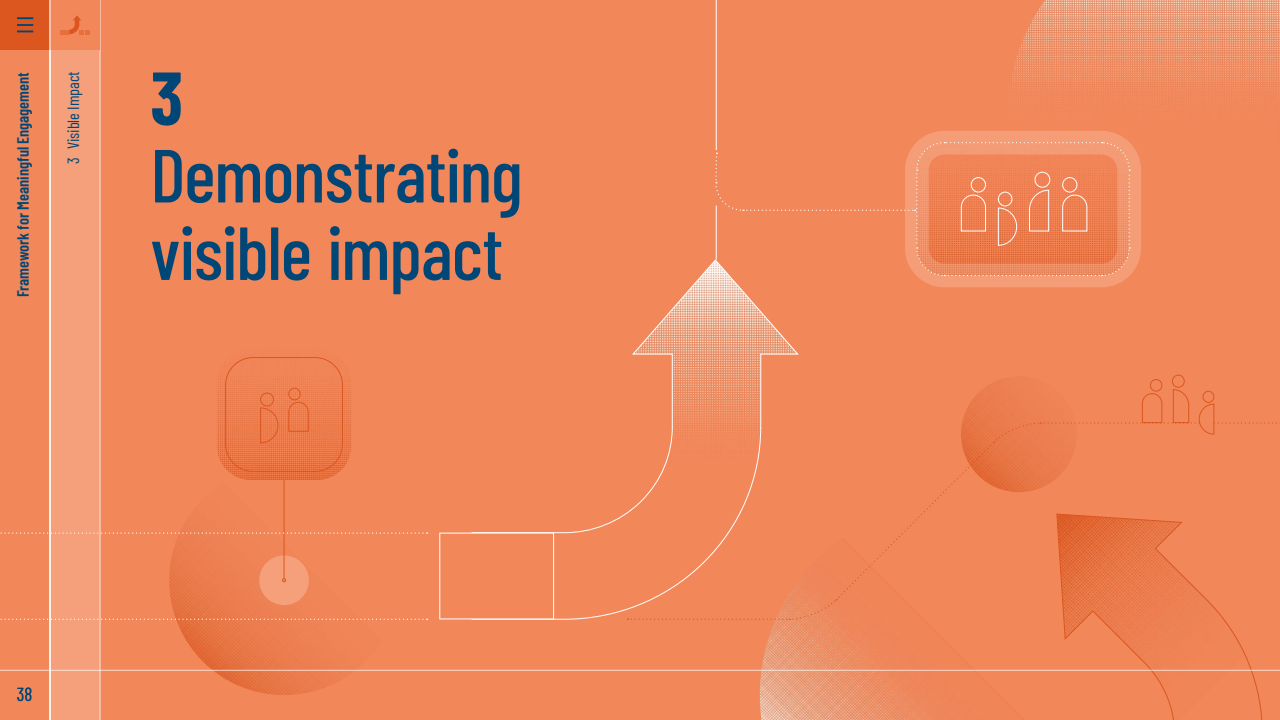
<style>
.page{position:relative;width:1280px;height:720px;background:#fff}
.page>*{position:absolute;margin:0;border:0;box-sizing:border-box;transform-origin:0 0}
.t1{font:500 75px/77.5px "Barlow Condensed";letter-spacing:-.015em;color:#004777}
.t2{font:700 75px "Barlow Condensed";color:#004777}
.t3{font:18.75px "Barlow Condensed";color:#004777}
.t4{font:600 16.25px "Barlow Condensed";color:#004777}
.t5{font:16.25px "Barlow Condensed";color:#004777}
</style>
<div class="page">
<div style="left:0;top:50px;width:50px;height:670px;background:#f2875a"></div>
<div style="left:50px;top:0;width:50px;height:720px;background:#f59f7b"></div>
<div style="left:100px;top:0;width:1180px;height:720px;background:#f2875a"></div>
<div style="left:0;top:0;width:50px;height:50px;background:#dc571f"></div>
<svg style="left:17px;top:17px;width:16px;height:15px"></svg>
<img style="left:158px;top:483px;width:224px;height:212px">
<div style="left:259px;top:555px;width:50px;height:50px;background:#f59f7b;border-radius:50%"></div>
<svg style="left:1056px;top:620px;width:207px;height:100px"></svg>
<img style="left:754px;top:620px;width:271px;height:100px">
<img style="left:1012px;top:0;width:268px;height:97px">
<hr style="left:284px;top:470px;width:1px;height:110px;background:#dc571f">
<svg style="left:282px;top:578px;width:4px;height:4px"></svg>
<img style="left:217px;top:357px;width:134px;height:123px">
<div style="left:225px;top:357px;width:118px;height:115px;border:1px solid #dc571f;border-radius:28px"></div>
<svg style="left:288px;top:388px;width:21px;height:44px"></svg>
<svg style="left:260px;top:392px;width:19px;height:51px"></svg>
<svg style="left:715px;top:141px;width:401px;height:121px"></svg>
<svg style="left:0;top:532px;width:428px;height:2px"></svg>
<svg style="left:0;top:619px;width:428px;height:1px"></svg>
<svg style="left:472px;top:225px;width:327px;height:395px"></svg>
<div style="left:439px;top:533px;width:115px;height:86px;background:#f2875a;border:1px solid #fff"></div>
<hr style="left:716px;top:0;width:1px;height:150px;background:#fff">
<hr style="left:716px;top:206px;width:1px;height:54px;background:#fff">
<svg style="left:628px;top:374px;width:649px;height:246px"></svg>
<div style="left:905px;top:131px;width:236px;height:156px;border:24px solid #fef8ee;border-radius:27px"></div>
<hr style="left:100px;top:0;width:1px;height:720px;background:#fff">
<hr style="left:0;top:670px;width:1280px;height:1px;background:#fff">
<div style="left:49px;top:0;width:51px;height:50px;background:#f2875a"></div>
<svg style="left:60px;top:15px;width:30px;height:20px"></svg>
<hr style="left:50px;top:0;width:1px;height:720px;background:#fff">
<p class="t4" style="left:11px;top:297px;width:227px;rotate:-90deg">Framework for Meaningful Engagement</p>
<p class="t5" style="left:62px;top:164px;width:94px;rotate:-90deg">3 Visible Impact</p>
<h1 class="t2" style="left:150px;top:45px;width:34px">3</h1>
<h1 class="t1" style="left:150px;top:131px;width:374px">Demonstrating visible impact</h1>
<p class="t3" style="left:17px;top:681px;width:17px">38</p>
</div>
